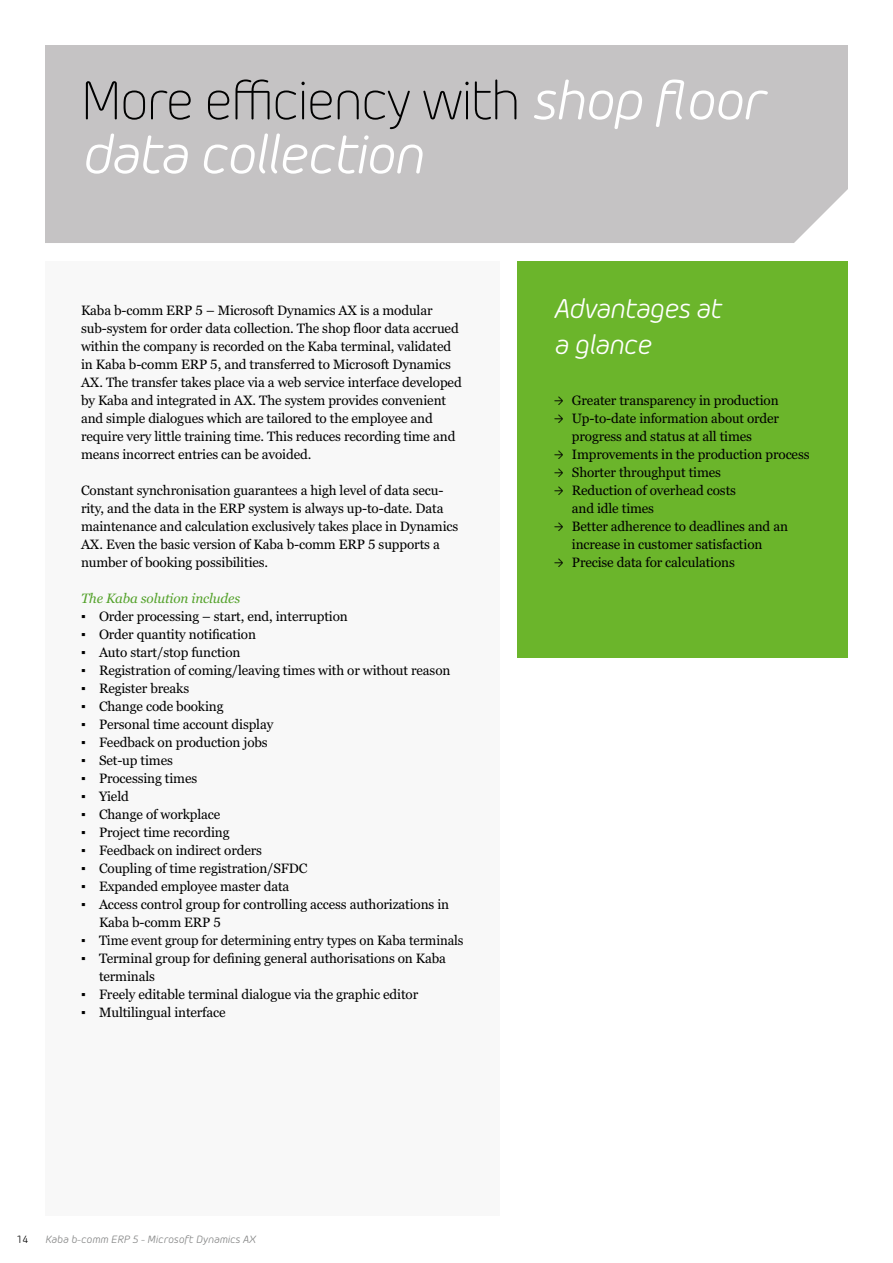
<style>
.page{position:relative;width:893px;height:1263px;background:#fff}
.page>*{position:absolute;margin:0;border:0;box-sizing:border-box;transform-origin:0 0}
.t1{font:italic 54px/54px "Morebi Rounded";letter-spacing:-.03em;color:#fff}
.t2{font:italic 27px/36px "Morebi Rounded";letter-spacing:-.025em;color:#fff}
.t3{font:13.5px/18px "Georgia Pro";letter-spacing:-.01em;color:#000}
.t4{font:italic 13.5px "Georgia Pro";letter-spacing:-.01em;color:#54a22b}
.t5{font:italic 10.5px "Morebi Rounded";color:#828383}
.t6{font:10.5px "Morebi Rounded";color:#000}
.s1{font-weight:300;font-style:normal;color:#000}
.s2{font-family:"Morebi Rounded"}
</style>
<div class="page">
<div style="left:45px;top:45px;width:803px;height:198px;background:#c5c3c4"></div>
<div style="left:45px;top:261px;width:455px;height:954px;background:#f8f8f8"></div>
<div style="left:518px;top:261px;width:330px;height:396px;background:#6bb52b"></div>
<h1 class="t1" style="left:81px;top:70px;width:684px"><span class="s1">More efficiency with</span> shop floor data collection</h1>
<p class="t3" style="left:81px;top:302px;width:382px">Kaba b-comm ERP 5 – Microsoft Dynamics AX is a modular sub-system for order data collection. The shop floor data accrued within the company is recorded on the Kaba terminal, validated in Kaba b-comm ERP 5, and transferred to Microsoft Dynamics AX. The transfer takes place via a web service interface developed by Kaba and integrated in AX. The system provides convenient and simple dialogues which are tailored to the employee and require very little training time. This reduces recording time and means incorrect entries can be avoided.</p>
<p class="t3" style="left:81px;top:482px;width:379px">Constant synchronisation guarantees a high level of data secu&shy;rity, and the data in the ERP system is always up-to-date. Data maintenance and calculation exclusively takes place in Dynamics AX. Even the basic version of Kaba b-comm ERP 5 supports a number of booking possibilities.</p>
<p class="t4" style="left:81px;top:591px;width:161px">The Kaba solution includes</p>
<p class="t3" style="left:81px;top:608px;width:268px">▪ Order processing – start, end, interruption</p>
<p class="t3" style="left:81px;top:626px;width:177px">▪ Order quantity notification</p>
<p class="t3" style="left:81px;top:644px;width:161px">▪ Auto start/stop function</p>
<p class="t3" style="left:81px;top:662px;width:371px">▪ Registration of coming/leaving times with or without reason</p>
<p class="t3" style="left:81px;top:680px;width:110px">▪ Register breaks</p>
<p class="t3" style="left:81px;top:698px;width:144px">▪ Change code booking</p>
<p class="t3" style="left:81px;top:716px;width:194px">▪ Personal time account display</p>
<p class="t3" style="left:81px;top:734px;width:188px">▪ Feedback on production jobs</p>
<p class="t3" style="left:81px;top:752px;width:93px">▪ Set-up times</p>
<p class="t3" style="left:81px;top:770px;width:118px">▪ Processing times</p>
<p class="t3" style="left:81px;top:788px;width:49px">▪ Yield</p>
<p class="t3" style="left:81px;top:806px;width:141px">▪ Change of workplace</p>
<p class="t3" style="left:81px;top:824px;width:150px">▪ Project time recording</p>
<p class="t3" style="left:81px;top:842px;width:183px">▪ Feedback on indirect orders</p>
<p class="t3" style="left:81px;top:860px;width:228px">▪ Coupling of time registration/SFDC</p>
<p class="t3" style="left:81px;top:878px;width:210px">▪ Expanded employee master data</p>
<p class="t3" style="left:99px;top:896px;width:352px;text-indent:-18px">▪ Access control group for controlling access authorizations in<br>Kaba b-comm ERP 5</p>
<p class="t3" style="left:81px;top:932px;width:384px">▪ Time event group for determining entry types on Kaba terminals</p>
<p class="t3" style="left:99px;top:950px;width:349px;text-indent:-18px">▪ Terminal group for defining general authorisations on Kaba terminals</p>
<p class="t3" style="left:81px;top:986px;width:339px">▪ Freely editable terminal dialogue via the graphic editor</p>
<p class="t3" style="left:81px;top:1004px;width:146px">▪ Multilingual interface</p>
<p class="t6" style="left:16px;top:1232px;width:14px">14</p>
<p class="t5" style="left:45px;top:1232px;width:212px">Kaba b-comm ERP 5 - Microsoft Dynamics AX</p>
<h2 class="t2" style="left:554px;top:289px;width:169px">Advantages at a glance</h2>
<p class="t3" style="left:554px;top:392px;width:226px"><span class="s2">→</span> Greater transparency in production</p>
<p class="t3" style="left:572px;top:410px;width:209px;text-indent:-18px"><span class="s2">→</span> Up-to-date information about order progress and status at all times</p>
<p class="t3" style="left:554px;top:446px;width:257px"><span class="s2">→</span> Improvements in the production process</p>
<p class="t3" style="left:554px;top:464px;width:169px"><span class="s2">→</span> Shorter throughput times</p>
<p class="t3" style="left:572px;top:482px;width:166px;text-indent:-18px"><span class="s2">→</span> Reduction of overhead costs and idle times</p>
<p class="t3" style="left:554px;top:518px;width:236px;text-align:center"><span class="s2">→</span> Better adherence to deadlines and an increase in customer satisfaction</p>
<p class="t3" style="left:554px;top:554px;width:182px"><span class="s2">→</span> Precise data for calculations</p>
</div>
